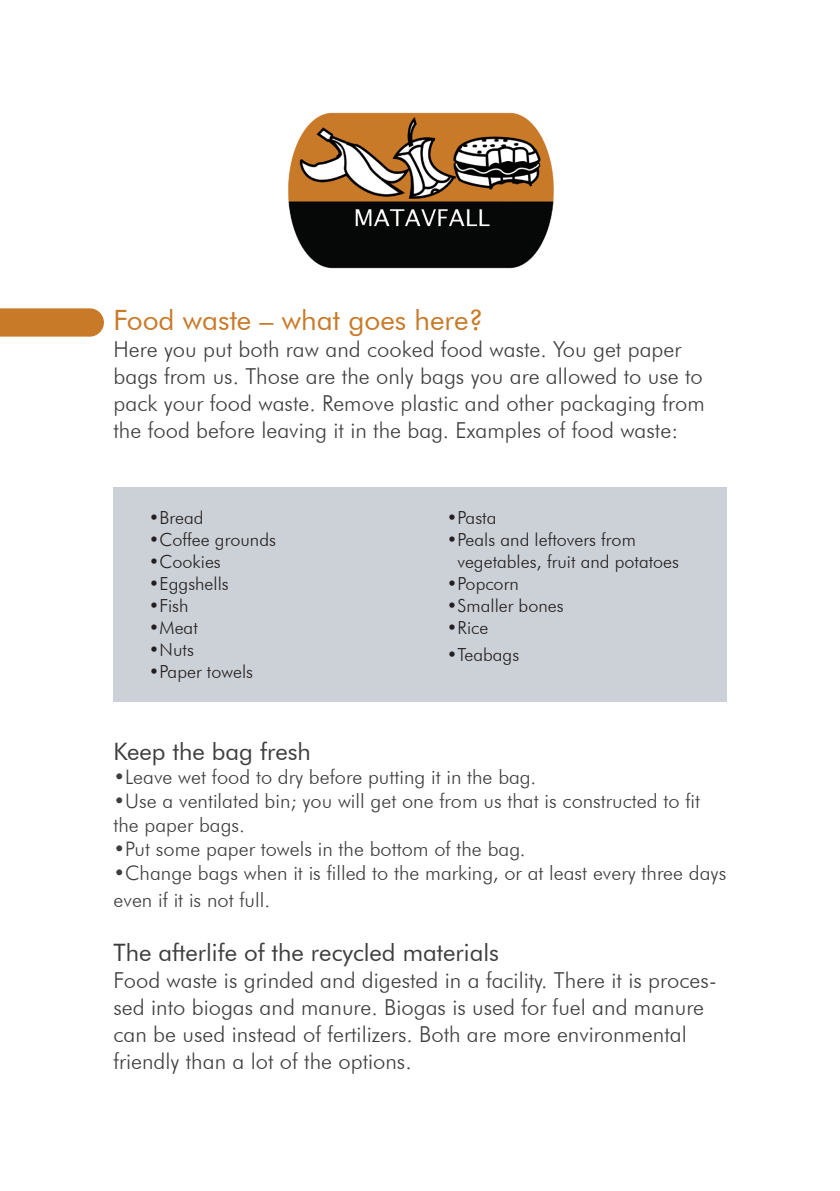
<style>
.page{position:relative;width:840px;height:1191px;background:#fff}
.page>*{position:absolute;margin:0;border:0;box-sizing:border-box;transform-origin:0 0}
.t1{font:28px "Futura BT";color:#c87a28}
.t2{font:24px "Futura BT";color:#3e3e3f}
.t3{font:300 22px/27px "Futura BT";color:#3e3e3f}
.t4{font:300 20px/24px "Futura BT";color:#3e3e3f}
.t5{font:300 18px "Futura BT";color:#231f20}
</style>
<div class="page">
<div style="left:0;top:308px;width:104px;height:28px;background:#c87a28"></div>
<div style="left:113px;top:487px;width:613px;height:214px;background:#cbd1d6"></div>
<img style="left:288px;top:112px;width:266px;height:157px">
<p class="t1" style="left:113px;top:303px;width:371px">Food waste – what goes here?</p>
<p class="t3" style="left:113px;top:335px;width:592px">Here you put both raw and cooked food waste. You get paper bags from us. Those are the only bags you are allowed to use to pack your food waste. Remove plastic and other packaging from the food before leaving it in the bag. Examples of food waste:</p>
<p class="t5" style="left:149px;top:506px;width:56px">•Bread</p>
<p class="t5" style="left:149px;top:528px;width:128px">•Coffee grounds</p>
<p class="t5" style="left:149px;top:550px;width:73px">•Cookies</p>
<p class="t5" style="left:149px;top:572px;width:81px">•Eggshells</p>
<p class="t5" style="left:149px;top:594px;width:41px">•Fish</p>
<p class="t5" style="left:149px;top:616px;width:50px">•Meat</p>
<p class="t5" style="left:149px;top:638px;width:46px">•Nuts</p>
<p class="t5" style="left:149px;top:660px;width:106px">•Paper towels</p>
<p class="t5" style="left:446px;top:506px;width:51px">•Pasta</p>
<p class="t5" style="left:446px;top:528px;width:190px">•Peals and leftovers from</p>
<p class="t5" style="left:457px;top:550px;width:223px">vegetables, fruit and potatoes</p>
<p class="t5" style="left:446px;top:572px;width:73px">•Popcorn</p>
<p class="t5" style="left:446px;top:594px;width:118px">•Smaller bones</p>
<p class="t5" style="left:446px;top:616px;width:43px">•Rice</p>
<p class="t5" style="left:446px;top:643px;width:74px">•Teabags</p>
<p class="t2" style="left:113px;top:736px;width:199px">Keep the bag fresh</p>
<p class="t4" style="left:113px;top:764px;width:424px">•Leave wet food to dry before putting it in the bag.</p>
<p class="t4" style="left:113px;top:788px;width:587px">•Use a ventilated bin; you will get one from us that is constructed to fit the paper bags.</p>
<p class="t4" style="left:113px;top:836px;width:413px">•Put some paper towels in the bottom of the bag.</p>
<p class="t4" style="left:113px;top:859px;width:614px;line-height:27px">•Change bags when it is filled to the marking, or at least every three days even if it is not full.</p>
<p class="t2" style="left:113px;top:937px;width:387px">The afterlife of the recycled materials</p>
<p class="t3" style="left:113px;top:966px;width:604px">Food waste is grinded and digested in a facility. There it is proces&shy;sed into biogas and manure. Biogas is used for fuel and manure can be used instead of fertilizers. Both are more environmental friendly than a lot of the options.</p>
</div>
